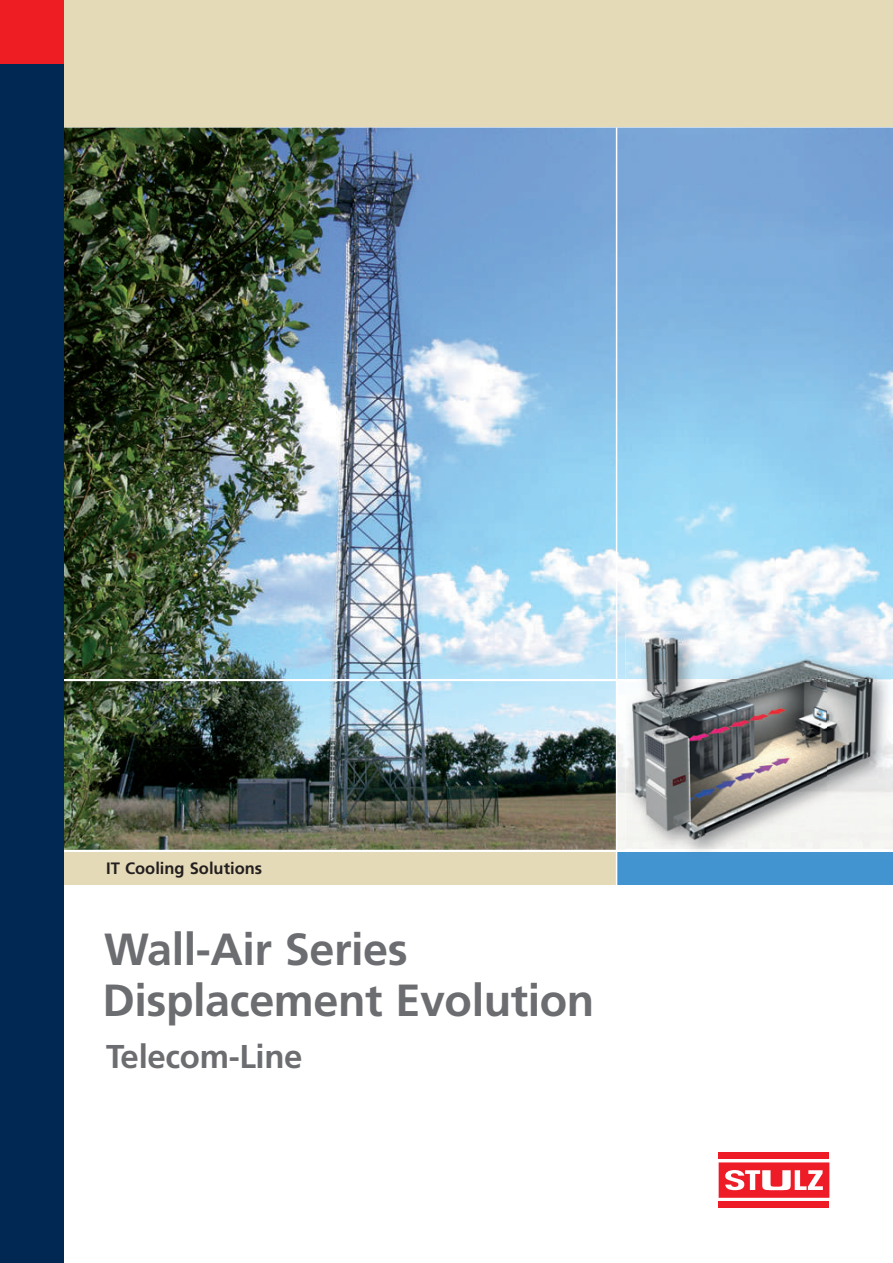
<style>
.page{position:relative;width:893px;height:1263px;background:#fff}
.page>*{position:absolute;margin:0;border:0;box-sizing:border-box;transform-origin:0 0}
.t1{font:700 45px/51px "Frutiger LT Std";letter-spacing:-.01em;color:#6c6d70}
.t2{font:700 33px "Frutiger LT Std";letter-spacing:-.01em;color:#6c6d70}
.t3{font:700 16.5px "Frutiger LT Std";color:#231f20}
</style>
<div class="page">
<div style="left:37px;top:0;width:856px;height:130px;background:#e5dab7"></div>
<img style="left:64px;top:128px;width:829px;height:722px">
<img style="left:617px;top:681px;width:276px;height:169px">
<div style="left:60px;top:850px;width:556px;height:34px;background:#e5dab7"></div>
<div style="left:617px;top:850px;width:276px;height:34px;background:#4194d0"></div>
<div style="left:719px;top:1152px;width:110px;height:7px;background:#ee1c27"></div>
<div style="left:719px;top:1201px;width:110px;height:7px;background:#ee1c27"></div>
<svg style="left:719px;top:1162px;width:110px;height:36px"></svg>
<hr style="left:616px;top:128px;width:1px;height:759px;background:#fff">
<hr style="left:60px;top:850px;width:833px;height:1px;background:#fff">
<hr style="left:56px;top:680px;width:837px;height:1px;background:#fff">
<img style="left:625px;top:631px;width:266px;height:221px">
<img style="left:625px;top:850px;width:266px;height:1px">
<img style="left:625px;top:680px;width:266px;height:1px">
<img style="left:626px;top:632px;width:252px;height:209px">
<img style="left:626px;top:680px;width:252px;height:1px">
<div style="left:0;top:0;width:64px;height:1263px;background:#002853"></div>
<div style="left:0;top:0;width:64px;height:64px;background:#ee1d23"></div>
<p class="t3" style="left:106px;top:860px;width:157px">IT Cooling Solutions</p>
<p class="t1" style="left:103px;top:926px;width:493px">Wall-Air Series<br>Displacement Evolution</p>
<p class="t2" style="left:106px;top:1041px;width:198px">Telecom-Line</p>
</div>
